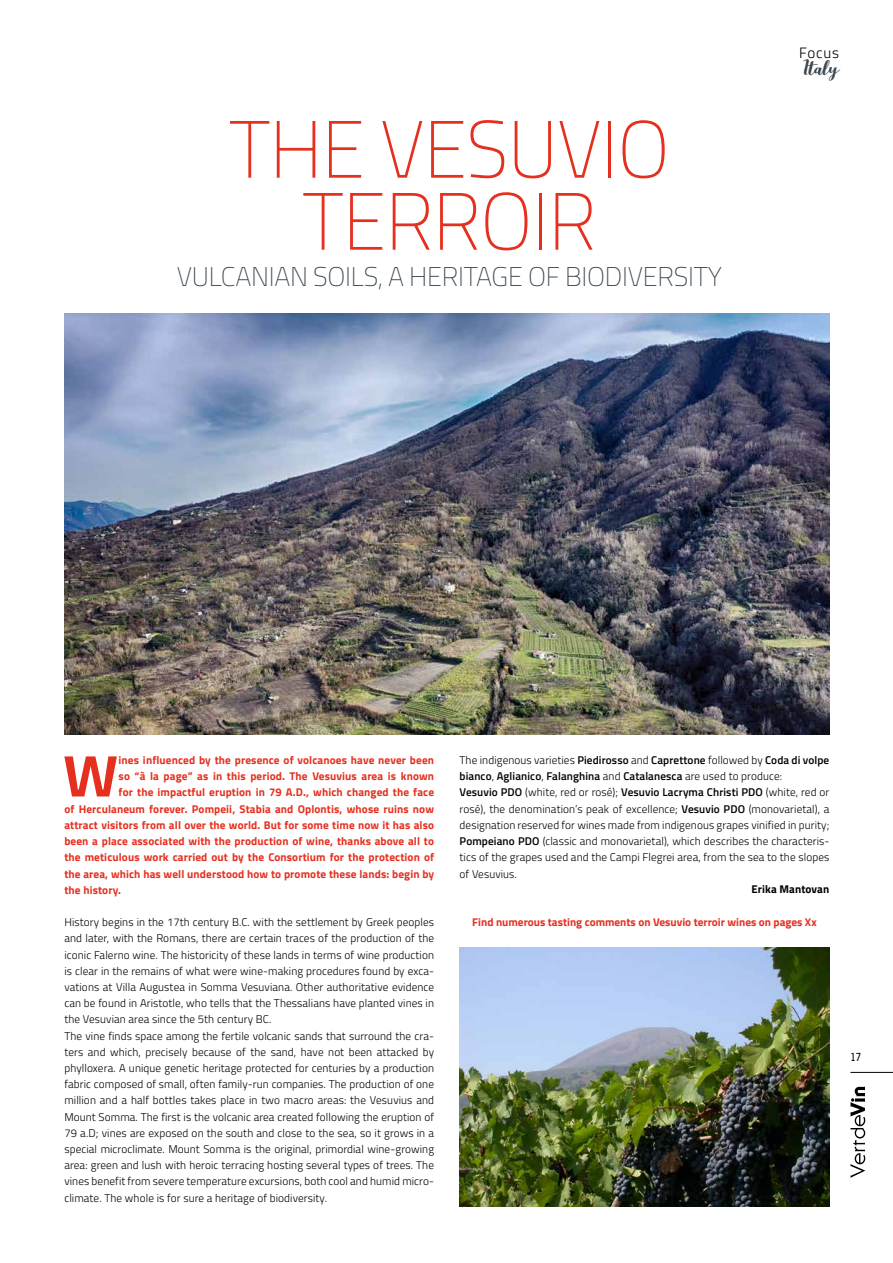
<style>
.page{position:relative;width:893px;height:1263px;background:#fff}
.page>*{position:absolute;margin:0;border:0;box-sizing:border-box;transform-origin:0 0}
.t1{font:200 81px/72px "Titillium Web";letter-spacing:-.01em;color:#e6301f;text-align:center}
.t2{font:700 58.95px "Titillium Web";color:#e6301f}
.t3{font:200 27px "Titillium Web";letter-spacing:-.01em;color:#3b464f}
.t4{font:27px "Aldine";color:#3b464f}
.t5{font:300 15px "Titillium Web";letter-spacing:.05em;color:#000}
.t6{font:300 11.25px/16.2px "Titillium Web";letter-spacing:.01em;color:#000}
.t7{font:700 11.25px "Titillium Web";letter-spacing:.01em;color:#e6301f}
.t8{font:700 11.25px "Titillium Web";letter-spacing:.01em;color:#000}
.t9{font:condensed 11.25px "Trade Gothic Next LT Pro";color:#000}
.s1{font-weight:600}
</style>
<div class="page">
<img style="left:64px;top:314px;width:765px;height:421px">
<img style="left:460px;top:948px;width:369px;height:258px">
<svg style="left:850px;top:1086px;width:15px;height:92px"></svg>
<hr style="left:850px;top:1072px;width:43px;height:1px;background:#000">
<h1 class="t1" style="left:229px;top:109px;width:442px">THE VESUVIO<br>TERROIR</h1>
<h3 class="t3" style="left:177px;top:257px;width:547px">VULCANIAN SOILS, A HERITAGE OF BIODIVERSITY</h3>
<h3 class="t5" style="left:799px;top:42px;width:41px">Focus</h3>
<h3 class="t4" style="left:803px;top:53px;width:37px">Italy</h3>
<h2 class="t2" style="left:63px;top:731px;width:56px">W</h2>
<p class="t7" style="left:119px;top:751px;width:317px">ines influenced by the presence of volcanoes have never been</p>
<p class="t7" style="left:119px;top:768px;width:317px">so “à la page” as in this period. The Vesuvius area is known</p>
<p class="t7" style="left:119px;top:784px;width:317px">for the impactful eruption in 79 A.D., which changed the face</p>
<p class="t7" style="left:64px;top:800px;width:371px">of Herculaneum forever. Pompeii, Stabia and Oplontis, whose ruins now</p>
<p class="t7" style="left:64px;top:816px;width:371px">attract visitors from all over the world. But for some time now it has also</p>
<p class="t7" style="left:64px;top:832px;width:371px">been a place associated with the production of wine, thanks above all to</p>
<p class="t7" style="left:64px;top:849px;width:371px">the meticulous work carried out by the Consortium for the protection of</p>
<p class="t7" style="left:64px;top:865px;width:371px">the area, which has well understood how to promote these lands: begin by</p>
<p class="t7" style="left:64px;top:881px;width:58px">the history.</p>
<p class="t6" style="left:64px;top:913px;width:371px">History begins in the 17th century B.C. with the settlement by Greek peoples and later, with the Romans, there are certain traces of the production of the iconic Falerno wine. The historicity of these lands in terms of wine production is clear in the remains of what were wine-making procedures found by exca&shy;vations at Villa Augustea in Somma Vesuviana. Other authoritative evidence can be found in Aristotle, who tells that the Thessalians have planted vines in the Vesuvian area since the 5th century BC.<br>The vine finds space among the fertile volcanic sands that surround the cra&shy;ters and which, precisely because of the sand, have not been attacked by phylloxera. A unique genetic heritage protected for centuries by a production fabric composed of small, often family-run companies. The production of one million and a half bottles takes place in two macro areas: the Vesuvius and Mount Somma. The first is the volcanic area created following the eruption of 79 a.D; vines are exposed on the south and close to the sea, so it grows in a special microclimate. Mount Somma is the original, primordial wine-growing area: green and lush with heroic terracing hosting several types of trees. The vines benefit from severe temperature excursions, both cool and humid micro&shy;climate. The whole is for sure a heritage of biodiversity.</p>
<p class="t6" style="left:460px;top:751px;width:371px">The indigenous varieties <span class="s1">Piedirosso</span> and <span class="s1">Caprettone</span> followed by <span class="s1">Coda di volpe bianco</span>, <span class="s1">Aglianico</span>, <span class="s1">Falanghina</span> and <span class="s1">Catalanesca</span> are used to produce:<br><span class="s1">Vesuvio PDO</span> (white, red or rosé); <span class="s1">Vesuvio Lacryma Christi PDO</span> (white, red or rosé), the denomination’s peak of excellence; <span class="s1">Vesuvio PDO</span> (monovarietal), a designation reserved for wines made from indigenous grapes vinified in purity; <span class="s1">Pompeiano PDO</span> (classic and monovarietal), which describes the characteris&shy;tics of the grapes used and the Campi Flegrei area, from the sea to the slopes of Vesuvius.</p>
<p class="t8" style="left:751px;top:880px;width:79px">Erika Mantovan</p>
<p class="t7" style="left:472px;top:913px;width:346px">Find numerous tasting comments on Vesuvio terroir wines on pages Xx</p>
<p class="t9" style="left:850px;top:1050px;width:12px">17</p>
</div>
